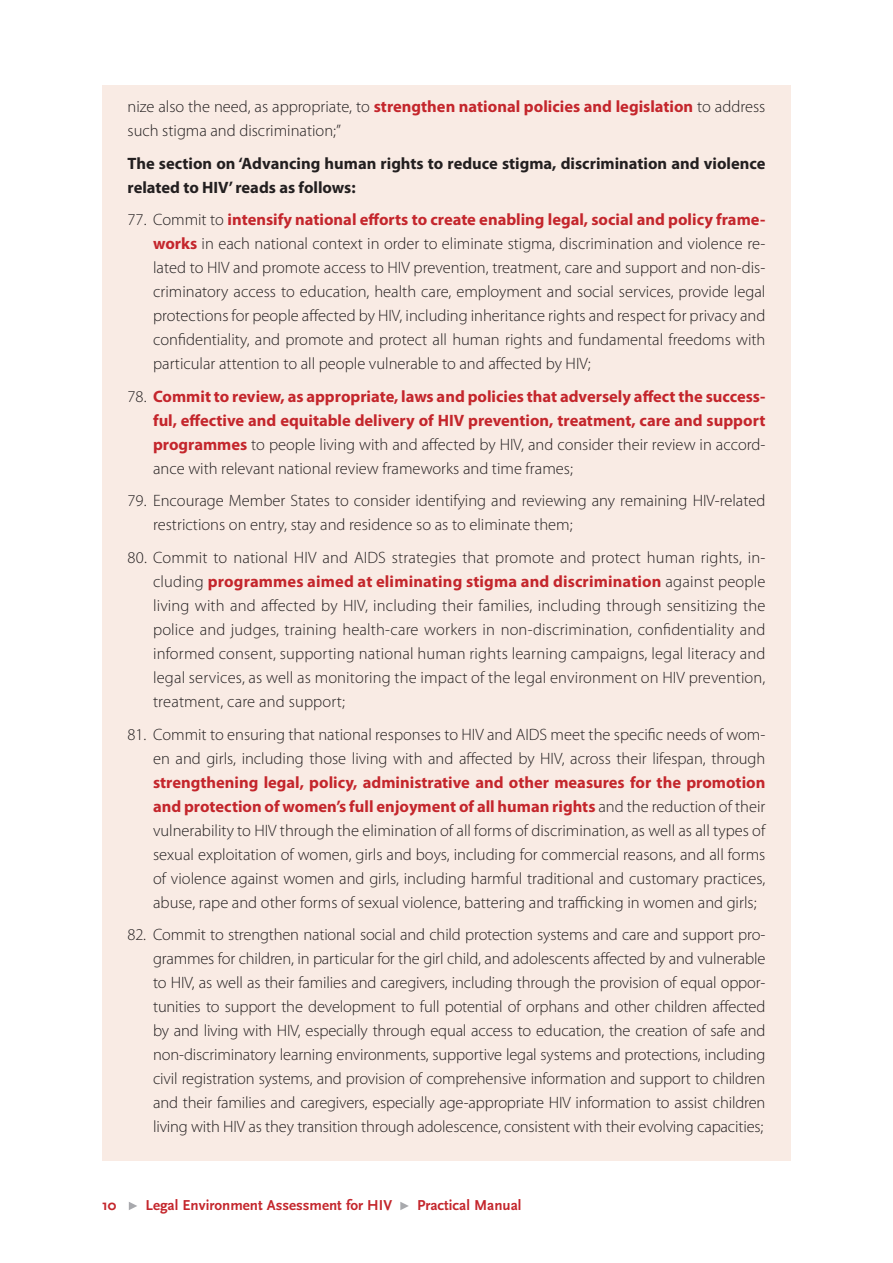
<style>
.page{position:relative;width:893px;height:1263px;background:#fff}
.page>*{position:absolute;margin:0;border:0;box-sizing:border-box;transform-origin:0 0}
.t1{font:300 16.5px/24px "Myriad Pro";color:#231f20;text-align:justify}
.t2{font:700 16.5px/24px "Myriad Pro";color:#c4262c;text-align:justify}
.t3{font:700 16.5px/24px "Myriad Pro";color:#231f20}
.t4{font:700 15px "Scala Sans";color:#c4262c}
.s1{font-weight:700;color:#c4262c}
.s2{font-weight:300;color:#231f20}
</style>
<div class="page">
<div style="left:102px;top:85px;width:689px;height:1076px;background:#f9ebe4"></div>
<svg style="left:129px;top:1202px;width:8px;height:8px"></svg>
<svg style="left:400px;top:1202px;width:9px;height:8px"></svg>
<p class="t1" style="left:128px;top:95px;width:639px">nize also the need, as appropriate, to <span class="s1">strengthen national policies and legislation</span> to address such stigma and discrimination;”</p>
<p class="t3" style="left:128px;top:151px;width:639px">The section on ‘Advancing human rights to reduce stigma, discrimination and violence related to HIV’ reads as follows:</p>
<p class="t1" style="left:153px;top:208px;width:614px;text-indent:-26px">77. Commit to <span class="s1">intensify national efforts to create enabling legal, social and policy frame&shy;works</span> in each national context in order to eliminate stigma, discrimination and violence re&shy;lated to HIV and promote access to HIV prevention, treatment, care and support and non-dis&shy;criminatory access to education, health care, employment and social services, provide legal protections for people affected by HIV, including inheritance rights and respect for privacy and confidentiality, and promote and protect all human rights and fundamental freedoms with particular attention to all people vulnerable to and affected by HIV;</p>
<p class="t2" style="left:153px;top:384px;width:614px;text-indent:-26px"><span class="s2">78.</span> Commit to review, as appropriate, laws and policies that adversely affect the success&shy;ful, effective and equitable delivery of HIV prevention, treatment, care and support programmes <span class="s2">to people living with and affected by HIV, and consider their review in accord&shy;ance with relevant national review frameworks and time frames;</span></p>
<p class="t1" style="left:153px;top:489px;width:614px;text-indent:-26px">79. Encourage Member States to consider identifying and reviewing any remaining HIV-related restrictions on entry, stay and residence so as to eliminate them;</p>
<p class="t1" style="left:153px;top:546px;width:614px;text-indent:-25px">80. Commit to national HIV and AIDS strategies that promote and protect human rights, in&shy;cluding <span class="s1">programmes aimed at eliminating stigma and discrimination</span> against people living with and affected by HIV, including their families, including through sensitizing the police and judges, training health-care workers in non-discrimination, confidentiality and informed consent, supporting national human rights learning campaigns, legal literacy and legal services, as well as monitoring the impact of the legal environment on HIV prevention, treatment, care and support;</p>
<p class="t1" style="left:128px;top:722px;width:639px;text-align:right">81. Commit to ensuring that national responses to HIV and AIDS meet the specific needs of wom&shy;en and girls, including those living with and affected by HIV, across their lifespan, through</p>
<p class="t1" style="left:153px;top:770px;width:614px"><span class="s1">strengthening legal, policy, administrative and other measures for the promotion and protection of women’s full enjoyment of all human rights</span> and the reduction of their vulnerability to HIV through the elimination of all forms of discrimination, as well as all types of sexual exploitation of women, girls and boys, including for commercial reasons, and all forms of violence against women and girls, including harmful traditional and customary practices, abuse, rape and other forms of sexual violence, battering and trafficking in women and girls;</p>
<p class="t1" style="left:153px;top:923px;width:614px;text-indent:-26px">82. Commit to strengthen national social and child protection systems and care and support pro&shy;grammes for children, in particular for the girl child, and adolescents affected by and vulnerable to HIV, as well as their families and caregivers, including through the provision of equal oppor&shy;tunities to support the development to full potential of orphans and other children affected by and living with HIV, especially through equal access to education, the creation of safe and non-discriminatory learning environments, supportive legal systems and protections, including civil registration systems, and provision of comprehensive information and support to children and their families and caregivers, especially age-appropriate HIV information to assist children living with HIV as they transition through adolescence, consistent with their evolving capacities;</p>
<p class="t4" style="left:102px;top:1197px;width:16px">10</p>
<p class="t4" style="left:146px;top:1197px;width:248px">Legal Environment Assessment for HIV</p>
<p class="t4" style="left:417px;top:1197px;width:106px">Practical Manual</p>
</div>
